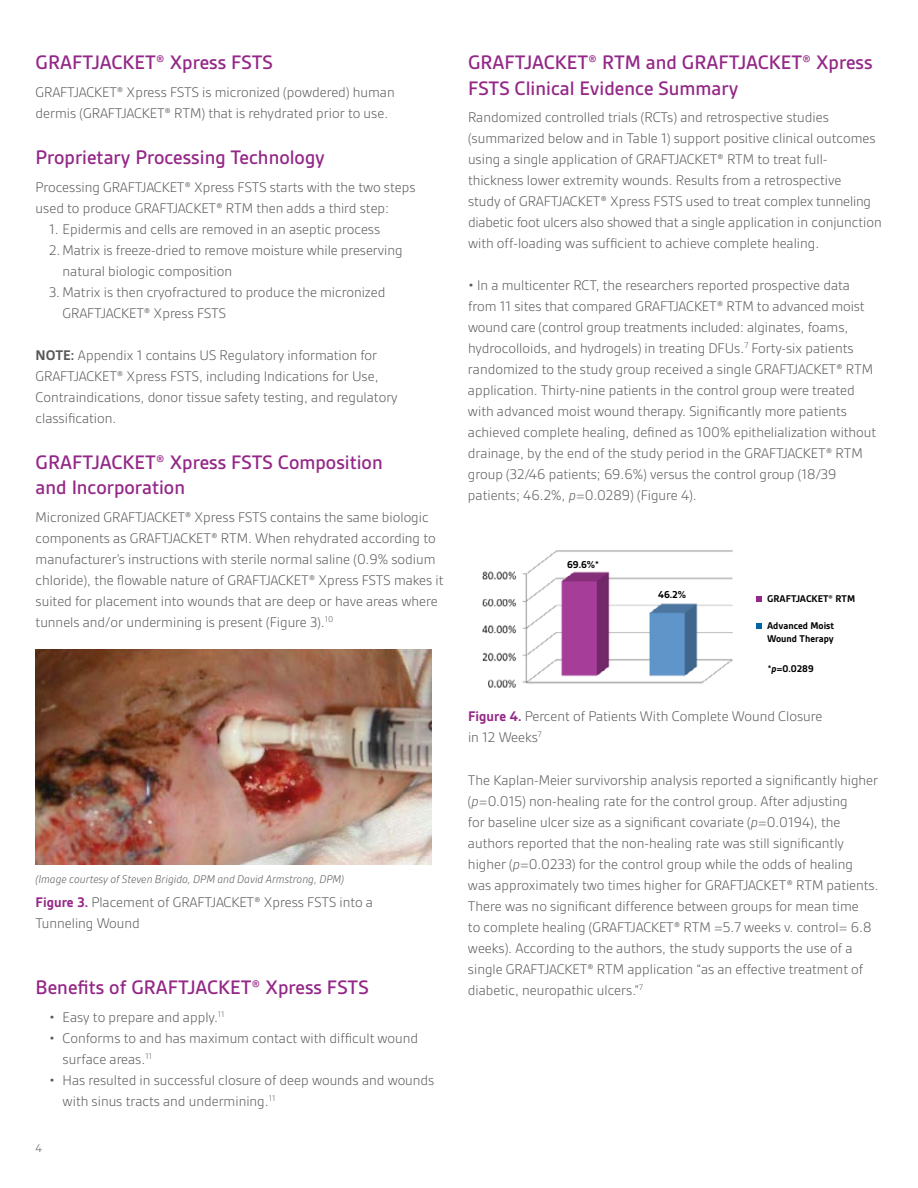
<style>
.page{position:relative;width:918px;height:1188px;background:#fff}
.page>*{position:absolute;margin:0;border:0;box-sizing:border-box;transform-origin:0 0}
.t1{font:500 21px/25.2px "Gesta";color:#942787}
.t2{font:300 15px/21px "Gesta";color:#58595b}
.t3{font:italic 300 12px "Gesta";color:#58595b}
.t4{font:300 12px "Gesta";color:#58595b}
.t5{font:700 10.8px "Gesta";color:#000}
.t6{font:700 10.5px/12.6px "Gesta";color:#000}
.s1{font-weight:700}
.s2{font-weight:700;color:#942787}
.s3{font-style:italic}
</style>
<div class="page">
<img style="left:482px;top:550px;width:251px;height:138px">
<img style="left:36px;top:649px;width:396px;height:215px">
<div style="left:567px;top:560px;width:42px;height:10px;background:#fff"></div>
<div style="left:658px;top:590px;width:42px;height:11px;background:#fff"></div>
<svg style="left:756px;top:596px;width:6px;height:6px"></svg>
<svg style="left:756px;top:623px;width:6px;height:6px"></svg>
<h1 class="t1" style="left:36px;top:50px;width:239px">GRAFTJACKET® Xpress FSTS</h1>
<p class="t2" style="left:36px;top:82px;width:361px">GRAFTJACKET® Xpress FSTS is micronized (powdered) human dermis (GRAFTJACKET® RTM) that is rehydrated prior to use.</p>
<h1 class="t1" style="left:36px;top:145px;width:291px">Proprietary Processing Technology</h1>
<p class="t2" style="left:36px;top:177px;width:381px">Processing GRAFTJACKET® Xpress FSTS starts with the two steps used to produce GRAFTJACKET® RTM then adds a third step:</p>
<p class="t2" style="left:49px;top:219px;width:333px">1. Epidermis and cells are removed in an aseptic process</p>
<p class="t2" style="left:63px;top:240px;width:341px;text-indent:-13px">2. Matrix is freeze-dried to remove moisture while preserving natural biologic composition</p>
<p class="t2" style="left:63px;top:282px;width:324px;text-indent:-14px">3. Matrix is then cryofractured to produce the micronized<br>GRAFTJACKET® Xpress FSTS</p>
<p class="t2" style="left:36px;top:345px;width:364px"><span class="s1">NOTE:</span> Appendix 1 contains US Regulatory information for GRAFTJACKET® Xpress FSTS, including Indications for Use, Contraindications, donor tissue safety testing, and regulatory classification.</p>
<h1 class="t1" style="left:36px;top:450px;width:349px">GRAFTJACKET® Xpress FSTS Composition and Incorporation</h1>
<p class="t2" style="left:36px;top:507px;width:409px">Micronized GRAFTJACKET® Xpress FSTS contains the same biologic components as GRAFTJACKET® RTM. When rehydrated according to manufacturer’s instructions with sterile normal saline (0. 9% sodium chloride), the flowable nature of GRAFTJACKET® Xpress FSTS makes it suited for placement into wounds that are deep or have areas where tunnels and/or undermining is present (Figure 3). <sup>10</sup></p>
<p class="t3" style="left:36px;top:872px;width:310px">(Image courtesy of Steven Brigido, DPM and David Armstrong, DPM)</p>
<p class="t2" style="left:36px;top:891px;width:339px"><span class="s2">Figure 3.</span> Placement of GRAFTJACKET® Xpress FSTS into a<br>Tunneling Wound</p>
<h1 class="t1" style="left:36px;top:975px;width:334px">Benefits of GRAFTJACKET® Xpress FSTS</h1>
<p class="t2" style="left:49px;top:1006px;width:177px">• Easy to prepare and apply. <sup>11</sup></p>
<p class="t2" style="left:63px;top:1027px;width:357px;text-indent:-14px">• Conforms to and has maximum contact with difficult wound surface areas. <sup>11</sup></p>
<p class="t2" style="left:63px;top:1069px;width:373px;text-indent:-14px">• Has resulted in successful closure of deep wounds and wounds with sinus tracts and undermining. <sup>11</sup></p>
<p class="t4" style="left:36px;top:1142px;width:8px">4</p>
<h1 class="t1" style="left:468px;top:50px;width:406px">GRAFTJACKET® RTM and GRAFTJACKET® Xpress<br>FSTS Clinical Evidence Summary</h1>
<p class="t2" style="left:468px;top:107px;width:415px">Randomized controlled trials (RCTs) and retrospective studies (summarized below and in Table 1) support positive clinical outcomes using a single application of GRAFTJACKET® RTM to treat full&shy;thickness lower extremity wounds. Results from a retrospective<br>study of GRAFTJACKET® Xpress FSTS used to treat complex tunneling diabetic foot ulcers also showed that a single application in conjunction with off-loading was sufficient to achieve complete healing.</p>
<p class="t2" style="left:468px;top:275px;width:410px">• In a multicenter RCT, the researchers reported prospective data from 11 sites that compared GRAFTJACKET® RTM to advanced moist wound care (control group treatments included: alginates, foams, hydrocolloids, and hydrogels) in treating DFUs. <sup>7</sup> Forty-six patients randomized to the study group received a single GRAFTJACKET® RTM application. Thirty-nine patients in the control group were treated with advanced moist wound therapy. Significantly more patients achieved complete healing, defined as 100% epithelialization without drainage, by the end of the study period in the GRAFTJACKET® RTM group (32/46 patients; 69. 6%) versus the control group (18/39 patients; 46.2%, <span class="s3">p</span>=0. 0289) (Figure 4).</p>
<p class="t5" style="left:567px;top:558px;width:34px">69.6%*</p>
<p class="t5" style="left:658px;top:589px;width:30px">46.2%</p>
<p class="t6" style="left:767px;top:592px;width:90px">GRAFTJACKET® RTM</p>
<p class="t6" style="left:767px;top:619px;width:69px">Advanced Moist<br>Wound Therapy</p>
<p class="t6" style="left:768px;top:662px;width:47px">*<span class="s3">p</span>=0.0289</p>
<p class="t2" style="left:468px;top:706px;width:356px"><span class="s2">Figure 4.</span> Percent of Patients With Complete Wound Closure in 12 Weeks<sup>7</sup></p>
<p class="t2" style="left:468px;top:770px;width:412px">The Kaplan-Meier survivorship analysis reported a significantly higher (<span class="s3">p</span>=0.015) non-healing rate for the control group. After adjusting<br>for baseline ulcer size as a significant covariate (<span class="s3">p</span>=0. 0194), the authors reported that the non-healing rate was still significantly higher (<span class="s3">p</span>=0.0233) for the control group while the odds of healing was approximately two times higher for GRAFTJACKET® RTM patients.<br>There was no significant difference between groups for mean time<br>to complete healing (GRAFTJACKET® RTM =5.7 weeks v. control= 6. 8 weeks). According to the authors, the study supports the use of a single GRAFTJACKET® RTM application “as an effective treatment of diabetic, neuropathic ulcers.”<sup>7</sup></p>
</div>
